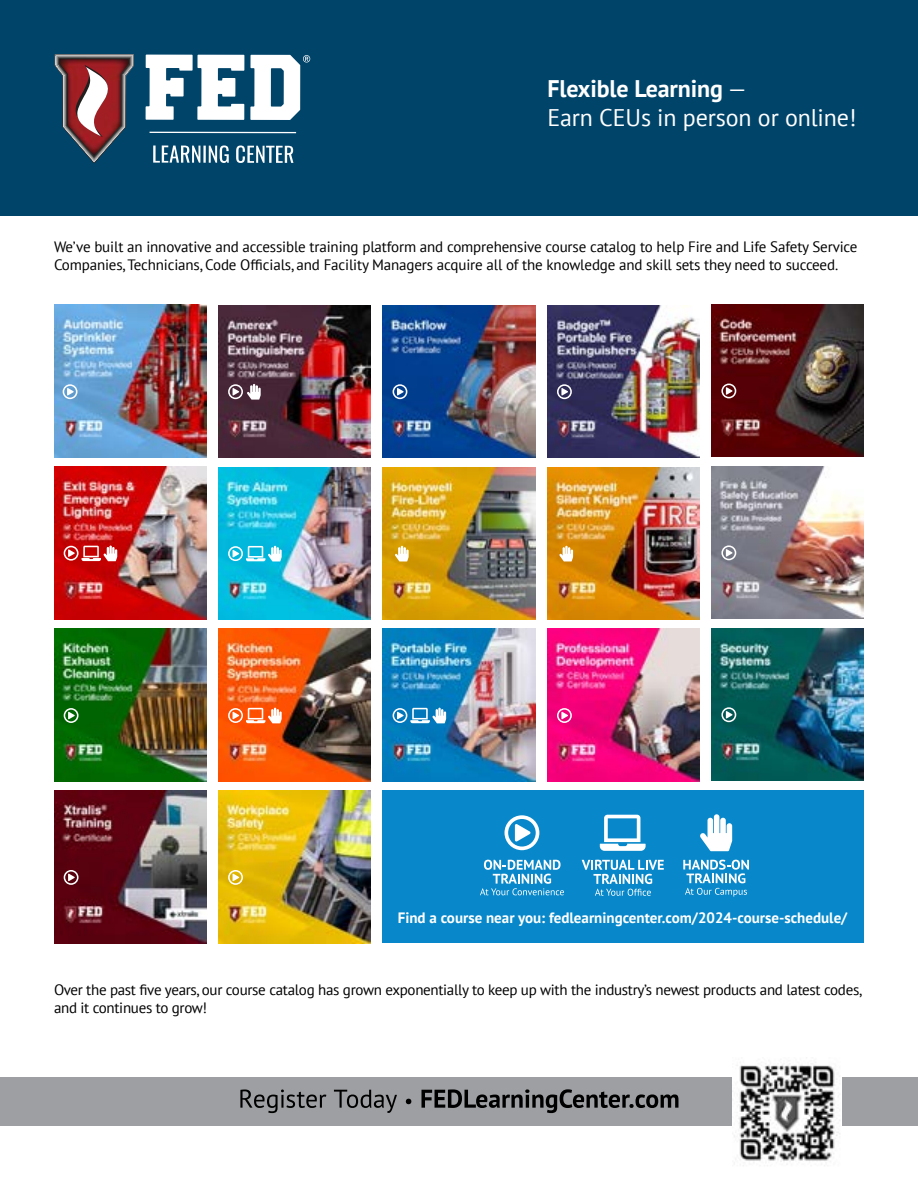
<style>
.page{position:relative;width:918px;height:1188px;background:#fff}
.page>*{position:absolute;margin:0;border:0;box-sizing:border-box;transform-origin:0 0}
.t1{font:24px/28.8px "PT Sans";letter-spacing:-.005em;color:#fff}
.t2{font:15px/18px "PT Sans";letter-spacing:-.01em;color:#000}
.t3{font:700 15px "PT Sans";color:#fff}
.s1{font-weight:700}
</style>
<div class="page">
<img style="left:54px;top:305px;width:152px;height:152px">
<img style="left:383px;top:305px;width:152px;height:152px">
<svg style="left:393px;top:384px;width:14px;height:15px"></svg>
<img style="left:218px;top:305px;width:153px;height:152px">
<svg style="left:228px;top:384px;width:33px;height:16px"></svg>
<img style="left:547px;top:305px;width:153px;height:152px">
<svg style="left:557px;top:384px;width:15px;height:15px"></svg>
<img style="left:54px;top:467px;width:152px;height:152px">
<svg style="left:64px;top:546px;width:53px;height:16px"></svg>
<img style="left:712px;top:304px;width:152px;height:153px">
<svg style="left:721px;top:384px;width:15px;height:14px"></svg>
<img style="left:218px;top:467px;width:153px;height:152px">
<svg style="left:228px;top:546px;width:54px;height:16px"></svg>
<img style="left:547px;top:467px;width:153px;height:152px">
<svg style="left:559px;top:546px;width:14px;height:16px"></svg>
<img style="left:383px;top:467px;width:152px;height:152px">
<svg style="left:395px;top:546px;width:14px;height:16px"></svg>
<img style="left:712px;top:466px;width:152px;height:153px">
<svg style="left:721px;top:545px;width:15px;height:15px"></svg>
<img style="left:218px;top:629px;width:153px;height:152px">
<svg style="left:228px;top:708px;width:54px;height:16px"></svg>
<img style="left:54px;top:629px;width:152px;height:152px">
<svg style="left:64px;top:708px;width:15px;height:15px"></svg>
<img style="left:383px;top:629px;width:152px;height:152px">
<svg style="left:393px;top:708px;width:53px;height:16px"></svg>
<img style="left:712px;top:628px;width:152px;height:152px">
<svg style="left:721px;top:707px;width:15px;height:15px"></svg>
<img style="left:547px;top:629px;width:153px;height:152px">
<svg style="left:557px;top:708px;width:15px;height:15px"></svg>
<div style="left:383px;top:791px;width:481px;height:152px;background:#0888ca"></div>
<div style="left:0;top:1077px;width:918px;height:49px;background:#9d9fa2"></div>
<svg style="left:240px;top:1089px;width:438px;height:24px"></svg>
<img style="left:732px;top:1062px;width:110px;height:104px">
<div style="left:0;top:0;width:918px;height:216px;background:#00446a"></div>
<svg style="left:700px;top:814px;width:32px;height:37px"></svg>
<svg style="left:505px;top:815px;width:34px;height:35px"></svg>
<svg style="left:600px;top:815px;width:46px;height:36px"></svg>
<svg style="left:480px;top:860px;width:84px;height:35px"></svg>
<svg style="left:683px;top:860px;width:66px;height:37px"></svg>
<svg style="left:582px;top:860px;width:82px;height:36px"></svg>
<img style="left:218px;top:791px;width:153px;height:152px">
<svg style="left:228px;top:870px;width:15px;height:15px"></svg>
<img style="left:54px;top:791px;width:152px;height:152px">
<svg style="left:64px;top:870px;width:15px;height:15px"></svg>
<svg style="left:63px;top:384px;width:14px;height:15px"></svg>
<svg style="left:153px;top:146px;width:47px;height:17px"></svg>
<hr style="left:203px;top:146px;width:3px;height:17px;background:#fff">
<svg style="left:209px;top:145px;width:20px;height:18px"></svg>
<svg style="left:236px;top:146px;width:57px;height:17px"></svg>
<hr style="left:150px;top:132px;width:146px;height:1px;background:#fff">
<svg style="left:146px;top:55px;width:98px;height:65px"></svg>
<svg style="left:54px;top:54px;width:80px;height:109px"></svg>
<svg style="left:250px;top:55px;width:60px;height:65px"></svg>
<h1 class="t1" style="left:547px;top:74px;width:311px"><span class="s1">Flexible Learning</span> —<br>Earn CEUs in person or online!</h1>
<p class="t2" style="left:54px;top:238px;width:805px">We’ve built an innovative and accessible training platform and comprehensive course catalog to help Fire and Life Safety Service<br>Companies, Technicians, Code Officials, and Facility Managers acquire all of the knowledge and skill sets they need to succeed.</p>
<p class="t3" style="left:398px;top:908px;width:451px">Find a course near you: fedlearningcenter.com/2024-course-schedule/</p>
<p class="t2" style="left:54px;top:980px;width:810px">Over the past five years, our course catalog has grown exponentially to keep up with the industry’s newest products and latest codes, and it continues to grow!</p>
</div>
